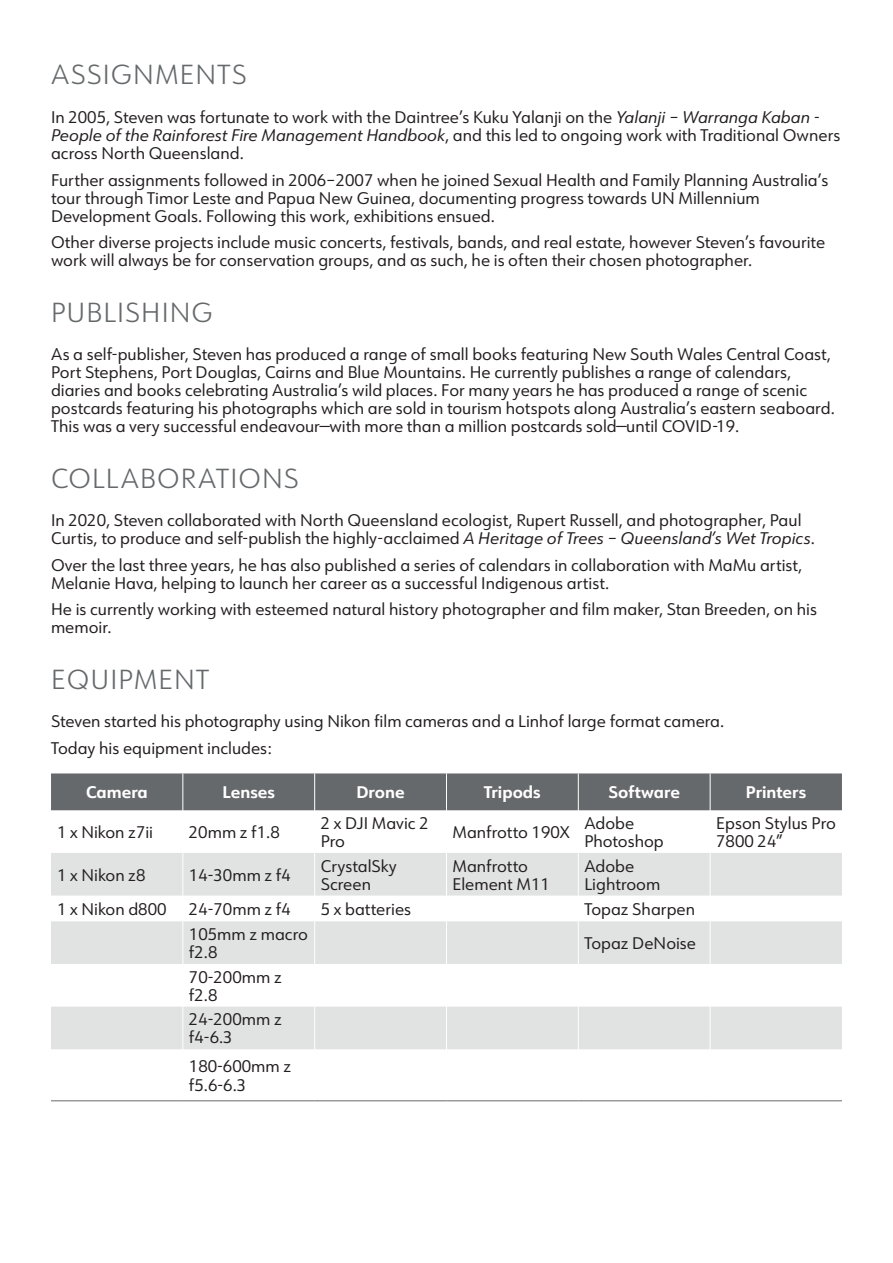
<style>
.page{position:relative;width:893px;height:1263px;background:#fff}
.page>*{position:absolute;margin:0;border:0;box-sizing:border-box;transform-origin:0 0}
.t1{font:300 27px "URW Form";letter-spacing:.04em;color:#66696b}
.t2{font:16.5px/18px "URW Form";color:#231f20}
.t3{font:700 16.5px "URW Form";color:#fff}
.s1{font-style:italic}
</style>
<div class="page">
<div style="left:51px;top:773px;width:791px;height:37px;background:#66696b"></div>
<svg style="left:51px;top:921px;width:791px;height:128px;fill:#e1e2e2"></svg>
<hr style="left:182px;top:773px;width:1px;height:37px;background:#fff">
<hr style="left:314px;top:773px;width:1px;height:37px;background:#fff">
<hr style="left:446px;top:773px;width:1px;height:37px;background:#fff">
<hr style="left:578px;top:773px;width:1px;height:37px;background:#fff">
<hr style="left:710px;top:773px;width:1px;height:37px;background:#fff">
<div style="left:51px;top:853px;width:791px;height:43px;background:#e1e2e2"></div>
<hr style="left:182px;top:921px;width:1px;height:43px;background:#fff">
<hr style="left:314px;top:921px;width:1px;height:43px;background:#fff">
<hr style="left:446px;top:921px;width:1px;height:43px;background:#fff">
<hr style="left:578px;top:921px;width:1px;height:43px;background:#fff">
<hr style="left:710px;top:921px;width:1px;height:43px;background:#fff">
<hr style="left:182px;top:964px;width:1px;height:43px;background:#fff">
<hr style="left:314px;top:964px;width:1px;height:43px;background:#fff">
<hr style="left:446px;top:964px;width:1px;height:43px;background:#fff">
<hr style="left:578px;top:964px;width:1px;height:43px;background:#fff">
<hr style="left:710px;top:964px;width:1px;height:43px;background:#fff">
<hr style="left:182px;top:1007px;width:1px;height:42px;background:#fff">
<hr style="left:314px;top:1007px;width:1px;height:42px;background:#fff">
<hr style="left:446px;top:1007px;width:1px;height:42px;background:#fff">
<hr style="left:578px;top:1007px;width:1px;height:42px;background:#fff">
<hr style="left:710px;top:1007px;width:1px;height:42px;background:#fff">
<hr style="left:51px;top:1100px;width:132px;height:1px;background:#66696b">
<hr style="left:183px;top:1100px;width:132px;height:1px;background:#66696b">
<hr style="left:315px;top:1100px;width:131px;height:1px;background:#66696b">
<hr style="left:446px;top:1100px;width:132px;height:1px;background:#66696b">
<hr style="left:578px;top:1100px;width:132px;height:1px;background:#66696b">
<hr style="left:710px;top:1100px;width:132px;height:1px;background:#66696b">
<h1 class="t1" style="left:51px;top:57px;width:197px">ASSIGNMENTS</h1>
<p class="t2" style="left:51px;top:108px;width:791px">In 2005, Steven was fortunate to work with the Daintree’s Kuku Yalanji on the <span class="s1">Yalanji – Warranga Kaban -<br>People of the Rainforest Fire Management Handbook</span>, and this led to ongoing work with Traditional Owners across North Queensland.</p>
<p class="t2" style="left:51px;top:170px;width:779px">Further assignments followed in 2006–2007 when he joined Sexual Health and Family Planning Australia’s tour through Timor Leste and Papua New Guinea, documenting progress towards UN Millennium<br>Development Goals. Following this work, exhibitions ensued.</p>
<p class="t2" style="left:51px;top:233px;width:776px">Other diverse projects include music concerts, festivals, bands, and real estate, however Steven’s favourite work will always be for conservation groups, and as such, he is often their chosen photographer.</p>
<h1 class="t1" style="left:51px;top:294px;width:163px">PUBLISHING</h1>
<p class="t2" style="left:51px;top:345px;width:785px">As a self-publisher, Steven has produced a range of small books featuring New South Wales Central Coast, Port Stephens, Port Douglas, Cairns and Blue Mountains. He currently publishes a range of calendars, diaries and books celebrating Australia’s wild places. For many years he has produced a range of scenic postcards featuring his photographs which are sold in tourism hotspots along Australia’s eastern seaboard.<br>This was a very successful endeavour—with more than a million postcards sold—until COVID-19.</p>
<h1 class="t1" style="left:51px;top:460px;width:249px">COLLABORATIONS</h1>
<p class="t2" style="left:51px;top:511px;width:765px">In 2020, Steven collaborated with North Queensland ecologist, Rupert Russell, and photographer, Paul<br>Curtis, to produce and self-publish the highly-acclaimed <span class="s1">A Heritage of Trees – Queensland’s Wet Tropics</span>.</p>
<p class="t2" style="left:51px;top:555px;width:753px">Over the last three years, he has also published a series of calendars in collaboration with MaMu artist,<br>Melanie Hava, helping to launch her career as a successful Indigenous artist.</p>
<p class="t2" style="left:51px;top:600px;width:767px">He is currently working with esteemed natural history photographer and film maker, Stan Breeden, on his memoir.</p>
<h1 class="t1" style="left:51px;top:661px;width:160px">EQUIPMENT</h1>
<p class="t2" style="left:51px;top:708px;width:675px;line-height:26.5px">Steven started his photography using Nikon film cameras and a Linhof large format camera.<br>Today his equipment includes:</p>
<p class="t3" style="left:86px;top:781px;width:63px">Camera</p>
<p class="t3" style="left:223px;top:781px;width:54px">Lenses</p>
<p class="t3" style="left:356px;top:781px;width:50px">Drone</p>
<p class="t3" style="left:484px;top:781px;width:58px">Tripods</p>
<p class="t3" style="left:608px;top:781px;width:73px">Software</p>
<p class="t3" style="left:746px;top:781px;width:62px">Printers</p>
<p class="t2" style="left:57px;top:822px;width:98px">1 x Nikon z7ii</p>
<p class="t2" style="left:189px;top:822px;width:93px">20mm z f1.8</p>
<p class="t2" style="left:321px;top:813px;width:110px">2 x DJI Mavic 2<br>Pro</p>
<p class="t2" style="left:452px;top:822px;width:119px">Manfrotto 190X</p>
<p class="t2" style="left:584px;top:813px;width:81px">Adobe<br>Photoshop</p>
<p class="t2" style="left:716px;top:813px;width:121px">Epson Stylus Pro<br>7800 24”</p>
<p class="t2" style="left:57px;top:865px;width:90px">1 x Nikon z8</p>
<p class="t2" style="left:189px;top:865px;width:104px">14-30mm z f4</p>
<p class="t2" style="left:321px;top:856px;width:78px">CrystalSky<br>Screen</p>
<p class="t2" style="left:453px;top:856px;width:99px">Manfrotto<br>Element M11</p>
<p class="t2" style="left:584px;top:856px;width:77px">Adobe<br>Lightroom</p>
<p class="t2" style="left:57px;top:899px;width:111px">1 x Nikon d800</p>
<p class="t2" style="left:189px;top:899px;width:104px">24-70mm z f4</p>
<p class="t2" style="left:321px;top:899px;width:92px">5 x batteries</p>
<p class="t2" style="left:584px;top:899px;width:112px">Topaz Sharpen</p>
<p class="t2" style="left:189px;top:924px;width:121px">105mm z macro f2.8</p>
<p class="t2" style="left:584px;top:933px;width:113px">Topaz DeNoise</p>
<p class="t2" style="left:189px;top:967px;width:94px">70-200mm z f2.8</p>
<p class="t2" style="left:189px;top:1010px;width:94px">24-200mm z f4-6.3</p>
<p class="t2" style="left:189px;top:1055px;width:104px;line-height:19.8px">180-600mm z f5.6-6.3</p>
</div>
